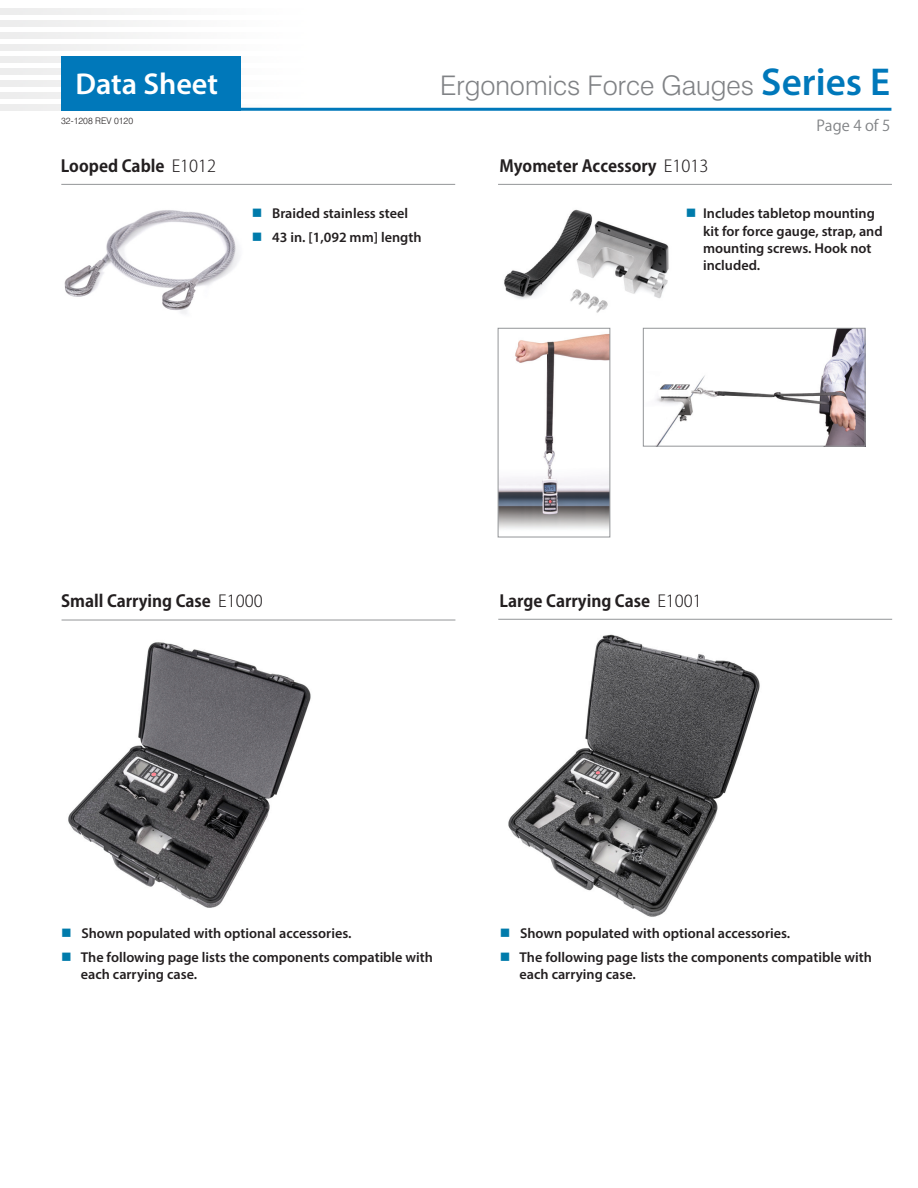
<style>
.page{position:relative;width:918px;height:1188px;background:#fff}
.page>*{position:absolute;margin:0;border:0;box-sizing:border-box;transform-origin:0 0}
.t1{font:600 30.3px "Myriad Pro";color:#fff}
.t2{font:300 27px "Swiss 721 BT";color:#808285}
.t3{font:700 16.5px "Koz Go Pro";color:#231f20}
.t4{font:15px "Koz Go Pro";color:#808285}
.t5{font:600 14.25px/17.1px "Myriad Pro";color:#231f20}
.t6{font:300 9px "Swiss 721 BT";color:#231f20}
.s1{font-family:"Myriad Pro";font-weight:600;font-size:39px;color:#0078ba}
.s2{font-weight:300}
.s3{color:#007bab}
</style>
<div class="page">
<img style="left:0;top:56px;width:241px;height:7px">
<img style="left:0;top:68px;width:241px;height:7px">
<img style="left:0;top:80px;width:241px;height:7px">
<img style="left:0;top:92px;width:241px;height:7px">
<img style="left:0;top:104px;width:311px;height:7px">
<hr style="left:61px;top:108px;width:830px;height:3px;background:#0078ba">
<div style="left:61px;top:56px;width:179px;height:55px;background:#0078ba"></div>
<img style="left:64px;top:210px;width:175px;height:104px">
<img style="left:508px;top:634px;width:252px;height:283px">
<img style="left:68px;top:642px;width:243px;height:266px">
<hr style="left:62px;top:620px;width:393px;height:1px;background:#939598">
<hr style="left:498px;top:619px;width:394px;height:1px;background:#939598">
<hr style="left:61px;top:184px;width:394px;height:1px;background:#939598">
<hr style="left:498px;top:184px;width:394px;height:1px;background:#939598">
<img style="left:504px;top:209px;width:165px;height:104px">
<img style="left:655px;top:330px;width:208px;height:115px">
<div style="left:643px;top:328px;width:222px;height:119px;border:1px solid #939598"></div>
<img style="left:500px;top:334px;width:108px;height:195px">
<div style="left:498px;top:328px;width:112px;height:209px;border:1px solid #939598"></div>
<h1 class="t1" style="left:75px;top:64px;width:144px">Data Sheet</h1>
<p class="t2" style="left:440px;top:69px;width:452px">Ergonomics Force Gauges <span class="s1">Series E</span></p>
<p class="t6" style="left:61px;top:116px;width:73px">32-1208 REV 0120</p>
<p class="t4" style="left:816px;top:116px;width:75px">Page 4 of 5</p>
<p class="t3" style="left:61px;top:155px;width:157px">Looped Cable <span class="s2">E1012</span></p>
<p class="t3" style="left:499px;top:155px;width:211px">Myometer Accessory <span class="s2">E1013</span></p>
<p class="t5" style="left:703px;top:205px;width:181px;text-indent:-17px"><span class="s3">■</span> Includes tabletop mounting kit for force gauge, strap, and mounting screws. Hook not included.</p>
<p class="t5" style="left:252px;top:205px;width:158px"><span class="s3">■</span> Braided stainless steel</p>
<p class="t5" style="left:252px;top:229px;width:171px"><span class="s3">■</span> 43 in. [1,092 mm] length</p>
<p class="t3" style="left:61px;top:591px;width:203px">Small Carrying Case <span class="s2">E1000</span></p>
<p class="t3" style="left:500px;top:591px;width:204px">Large Carrying Case <span class="s2">E1001</span></p>
<p class="t5" style="left:61px;top:925px;width:292px"><span class="s3">■</span> Shown populated with optional accessories.</p>
<p class="t5" style="left:81px;top:949px;width:354px;text-indent:-20px"><span class="s3">■</span> The following page lists the components compatible with each carrying case.</p>
<p class="t5" style="left:500px;top:925px;width:292px"><span class="s3">■</span> Shown populated with optional accessories.</p>
<p class="t5" style="left:520px;top:949px;width:354px;text-indent:-20px"><span class="s3">■</span> The following page lists the components compatible with each carrying case.</p>
</div>
